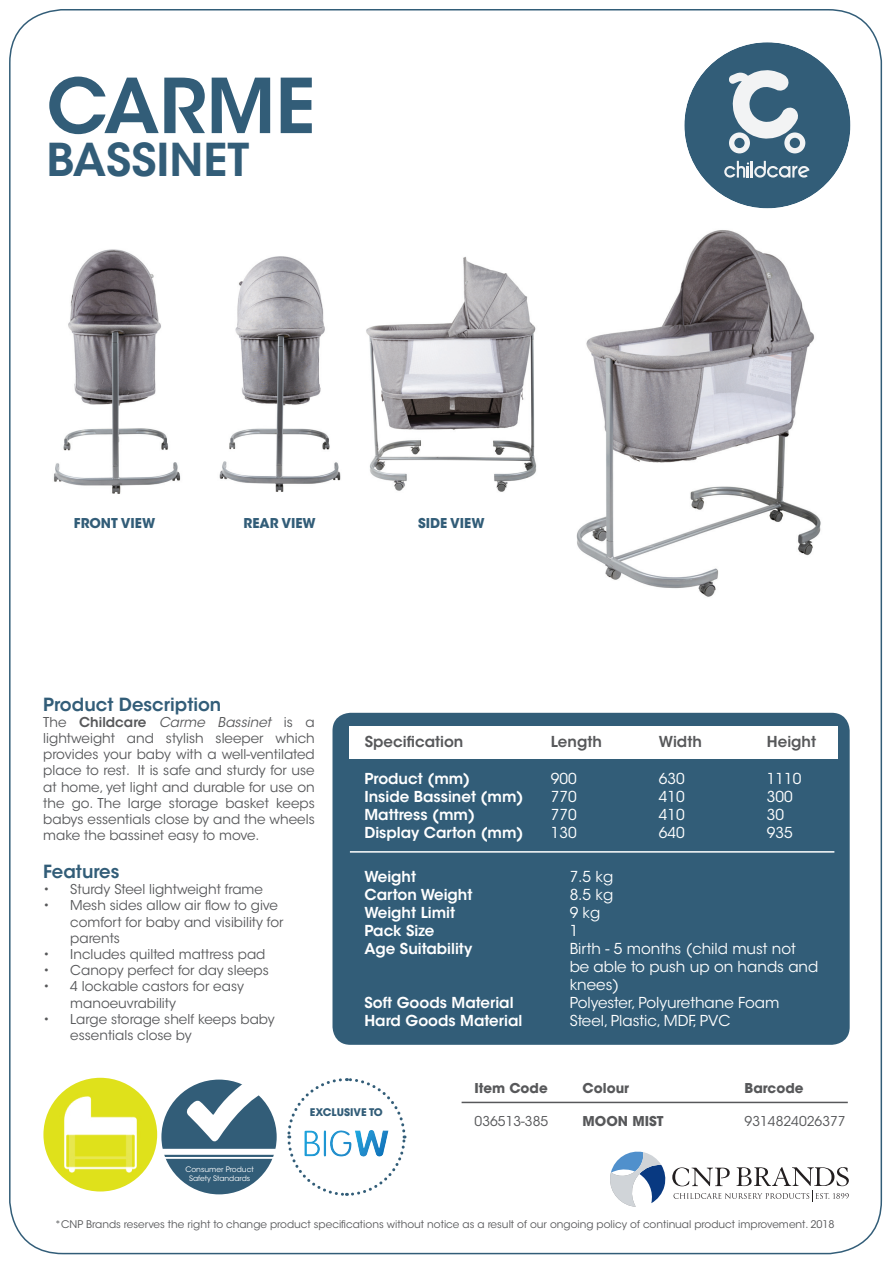
<style>
.page{position:relative;width:893px;height:1263px;background:#fff}
.page>*{position:absolute;margin:0;border:0;box-sizing:border-box;transform-origin:0 0}
.t1{font:600 75px "ITC Avant Garde Std";color:#325d78}
.t2{font:600 45px "ITC Avant Garde Std";color:#325d78}
.t3{font:600 18px "ITC Avant Garde Std";color:#325d78}
.t4{font:15px/18px "ITC Avant Garde Std";color:#fff}
.t5{font:600 15px/18px "ITC Avant Garde Std";color:#fff}
.t6{font:600 15px "ITC Avant Garde Std";color:#57585a}
.t7{font:13.5px/16.2px "ITC Avant Garde Std";color:#57585a}
.t8{font:700 13.5px "ITC Avant Garde Std";color:#57585a}
.t9{font:700 13.5px "ITC Avant Garde Std";color:#325d78}
.t10{font:10.5px "ITC Avant Garde Std";color:#57585a}
.t11{font:700 10.5px "ITC Avant Garde Std";color:#325d78}
.t12{font:7.5px/9px "ITC Avant Garde Std";color:#fff;text-align:center}
.s1{font-weight:600}
.s2{font-style:italic}
</style>
<div class="page">
<svg style="left:610px;top:1151px;width:56px;height:56px"></svg>
<svg style="left:672px;top:1167px;width:177px;height:34px"></svg>
<hr style="left:462px;top:1102px;width:386px;height:1px;background:#57585a">
<div style="left:332px;top:713px;width:518px;height:332px;background:#325d78;border-radius:18px"></div>
<hr style="left:350px;top:851px;width:484px;height:2px;background:#fff">
<div style="left:350px;top:726px;width:488px;height:33px;background:#fff"></div>
<div style="left:684px;top:42px;width:166px;height:166px;background:#325d78;border-radius:50%"></div>
<svg style="left:729px;top:70px;width:77px;height:83px"></svg>
<svg style="left:724px;top:161px;width:85px;height:17px"></svg>
<div style="left:161px;top:1079px;width:116px;height:115px;background:#325d78;border-radius:50%"></div>
<div style="left:161px;top:1149px;width:116px;height:6px;background:#fff"></div>
<hr style="left:161px;top:1157px;width:116px;height:2px;background:#fff">
<svg style="left:185px;top:1079px;width:77px;height:63px"></svg>
<img style="left:43px;top:1078px;width:114px;height:113px;border-radius:57px">
<img style="left:576px;top:230px;width:245px;height:367px">
<img style="left:54px;top:249px;width:127px;height:245px">
<img style="left:219px;top:256px;width:318px;height:236px">
<svg style="left:287px;top:1078px;width:120px;height:118px"></svg>
<img style="left:355px;top:1130px;width:31px;height:27px">
<h1 class="t1" style="left:46px;top:58px;width:270px">CARME</h1>
<h2 class="t2" style="left:46px;top:131px;width:204px">BASSINET</h2>
<p class="t9" style="left:74px;top:514px;width:83px">FRONT VIEW</p>
<p class="t9" style="left:244px;top:514px;width:74px">REAR VIEW</p>
<p class="t9" style="left:418px;top:514px;width:68px">SIDE VIEW</p>
<h3 class="t3" style="left:43px;top:693px;width:180px">Product Description</h3>
<p class="t7" style="left:43px;top:714px;width:273px;text-align:justify">The <span class="s1">Childcare</span> <span class="s2">Carme Bassinet</span> is a lightweight and stylish sleeper which provides your baby with a well-ventilated place to rest. It is safe and sturdy for use at home, yet light and durable for use on the go. The large storage basket keeps babys essentials close by and the wheels make the bassinet easy to move.</p>
<h3 class="t3" style="left:43px;top:860px;width:78px">Features</h3>
<p class="t7" style="left:43px;top:881px;width:221px">• Sturdy Steel lightweight frame</p>
<p class="t7" style="left:70px;top:898px;width:215px;text-indent:-27px">• Mesh sides allow air flow to give comfort for baby and visibility for parents</p>
<p class="t7" style="left:43px;top:946px;width:224px">• Includes quilted mattress pad</p>
<p class="t7" style="left:43px;top:962px;width:227px">• Canopy perfect for day sleeps</p>
<p class="t7" style="left:70px;top:979px;width:175px;text-indent:-27px">• 4 lockable castors for easy manoeuvrability</p>
<p class="t7" style="left:70px;top:1011px;width:206px;text-indent:-27px">• Large storage shelf keeps baby essentials close by</p>
<p class="t6" style="left:365px;top:732px;width:100px">Specification</p>
<p class="t6" style="left:551px;top:732px;width:53px">Length</p>
<p class="t6" style="left:659px;top:732px;width:45px">Width</p>
<p class="t6" style="left:767px;top:732px;width:51px">Height</p>
<p class="t4" style="left:551px;top:770px;width:27px">900</p>
<p class="t4" style="left:659px;top:770px;width:27px">630</p>
<p class="t4" style="left:767px;top:770px;width:36px">1110</p>
<p class="t4" style="left:551px;top:788px;width:27px">770</p>
<p class="t4" style="left:659px;top:788px;width:27px">410</p>
<p class="t4" style="left:767px;top:788px;width:27px">300</p>
<p class="t4" style="left:551px;top:806px;width:27px">770</p>
<p class="t4" style="left:659px;top:806px;width:27px">410</p>
<p class="t4" style="left:767px;top:806px;width:19px">30</p>
<p class="t4" style="left:551px;top:824px;width:27px">130</p>
<p class="t4" style="left:659px;top:824px;width:27px">640</p>
<p class="t4" style="left:767px;top:824px;width:27px">935</p>
<p class="t5" style="left:364px;top:770px;width:161px">Product (mm)<br>Inside Bassinet (mm)<br>Mattress (mm)<br>Display Carton (mm)</p>
<p class="t5" style="left:364px;top:867px;width:110px">Weight<br>Carton Weight<br>Weight Limit<br>Pack Size<br>Age Suitability</p>
<p class="t5" style="left:364px;top:993px;width:159px">Soft Goods Material<br>Hard Goods Material</p>
<p class="t4" style="left:570px;top:867px;width:250px">7.5 kg<br>8.5 kg<br>9 kg<br>1<br>Birth - 5 months (child must not be able to push up on hands and knees)<br>Polyester, Polyurethane Foam<br>Steel, Plastic, MDF, PVC</p>
<p class="t12" style="left:185px;top:1164px;width:70px">Consumer Product<br>Safety Standards</p>
<p class="t11" style="left:310px;top:1105px;width:74px">EXCLUSIVE TO</p>
<p class="t8" style="left:475px;top:1079px;width:75px">Item Code</p>
<p class="t8" style="left:583px;top:1079px;width:48px">Colour</p>
<p class="t8" style="left:745px;top:1079px;width:60px">Barcode</p>
<p class="t7" style="left:475px;top:1113px;width:75px">036513-385</p>
<p class="t8" style="left:583px;top:1112px;width:82px">MOON MIST</p>
<p class="t7" style="left:745px;top:1113px;width:103px">9314824026377</p>
<p class="t10" style="left:55px;top:1218px;width:781px">*CNP Brands reserves the right to change product specifications without notice as a result of our ongoing policy of continual product improvement. 2018</p>
</div>
